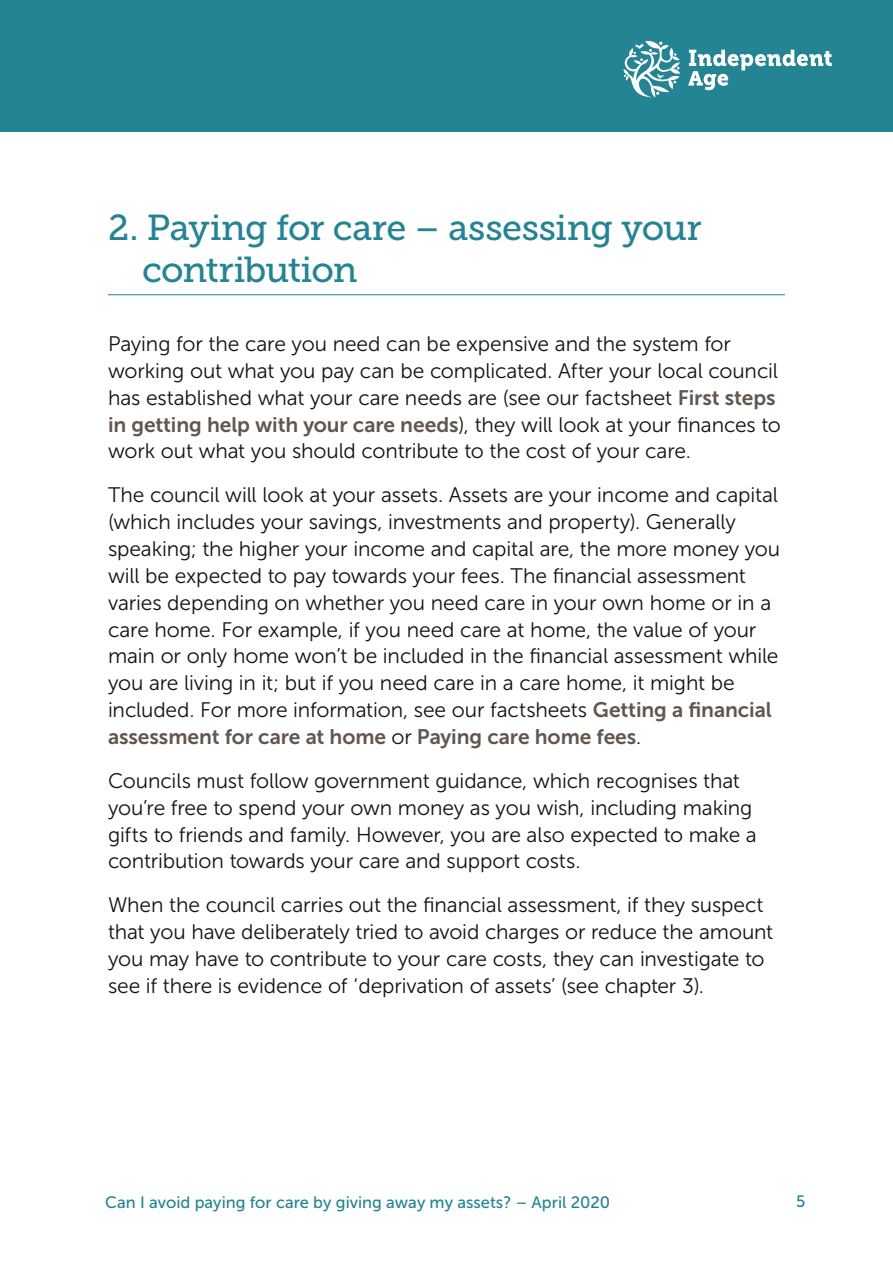
<style>
.page{position:relative;width:893px;height:1263px;background:#fff}
.page>*{position:absolute;margin:0;border:0;box-sizing:border-box;transform-origin:0 0}
.Heading_2{font:36px/42px "Museo Slab 500";letter-spacing:-.02em;color:#248493}
.Body_14pt{font:21px/26.8px "Museo Sans 300";letter-spacing:-.005em;color:#131313}
.t1{font:16.5px "Museo Sans 500";color:#248493}
.s1{font-family:"Museo Sans 700";color:#61574e}
</style>
<div class="page">
<div style="left:0;top:0;width:893px;height:132px;background:#248493"></div>
<svg style="left:623px;top:41px;width:57px;height:57px"></svg>
<svg style="left:688px;top:50px;width:144px;height:40px"></svg>
<hr style="left:108px;top:294px;width:677px;height:1px;background:#248493">
<h2 class="Heading_2" style="left:142px;top:206px;width:561px;text-indent:-34px">2. Paying for care – assessing your contribution</h2>
<p class="Body_14pt" style="left:108px;top:330px;width:674px">Paying for the care you need can be expensive and the system for working out what you pay can be complicated. After your local council has established what your care needs are (see our factsheet <span class="s1">First steps in getting help with your care needs</span>), they will look at your finances to work out what you should contribute to the cost of your care.</p>
<p class="Body_14pt" style="left:108px;top:482px;width:674px">The council will look at your assets. Assets are your income and capital (which includes your savings, investments and property). Generally speaking; the higher your income and capital are, the more money you will be expected to pay towards your fees. The financial assessment varies depending on whether you need care in your own home or in a care home. For example, if you need care at home, the value of your main or only home won’t be included in the financial assessment while you are living in it; but if you need care in a care home, it might be included. For more information, see our factsheets <span class="s1">Getting a financial assessment for care at home</span> or <span class="s1">Paying care home fees</span>.</p>
<p class="Body_14pt" style="left:108px;top:767px;width:650px">Councils must follow government guidance, which recognises that you’re free to spend your own money as you wish, including making gifts to friends and family. However, you are also expected to make a contribution towards your care and support costs.</p>
<p class="Body_14pt" style="left:108px;top:892px;width:667px">When the council carries out the financial assessment, if they suspect that you have deliberately tried to avoid charges or reduce the amount you may have to contribute to your care costs, they can investigate to see if there is evidence of ‘deprivation of assets’ (see chapter 3).</p>
<p class="t1" style="left:105px;top:1194px;width:506px">Can I avoid paying for care by giving away my assets? – April 2020</p>
<p class="t1" style="left:796px;top:1192px;width:11px">5</p>
</div>
